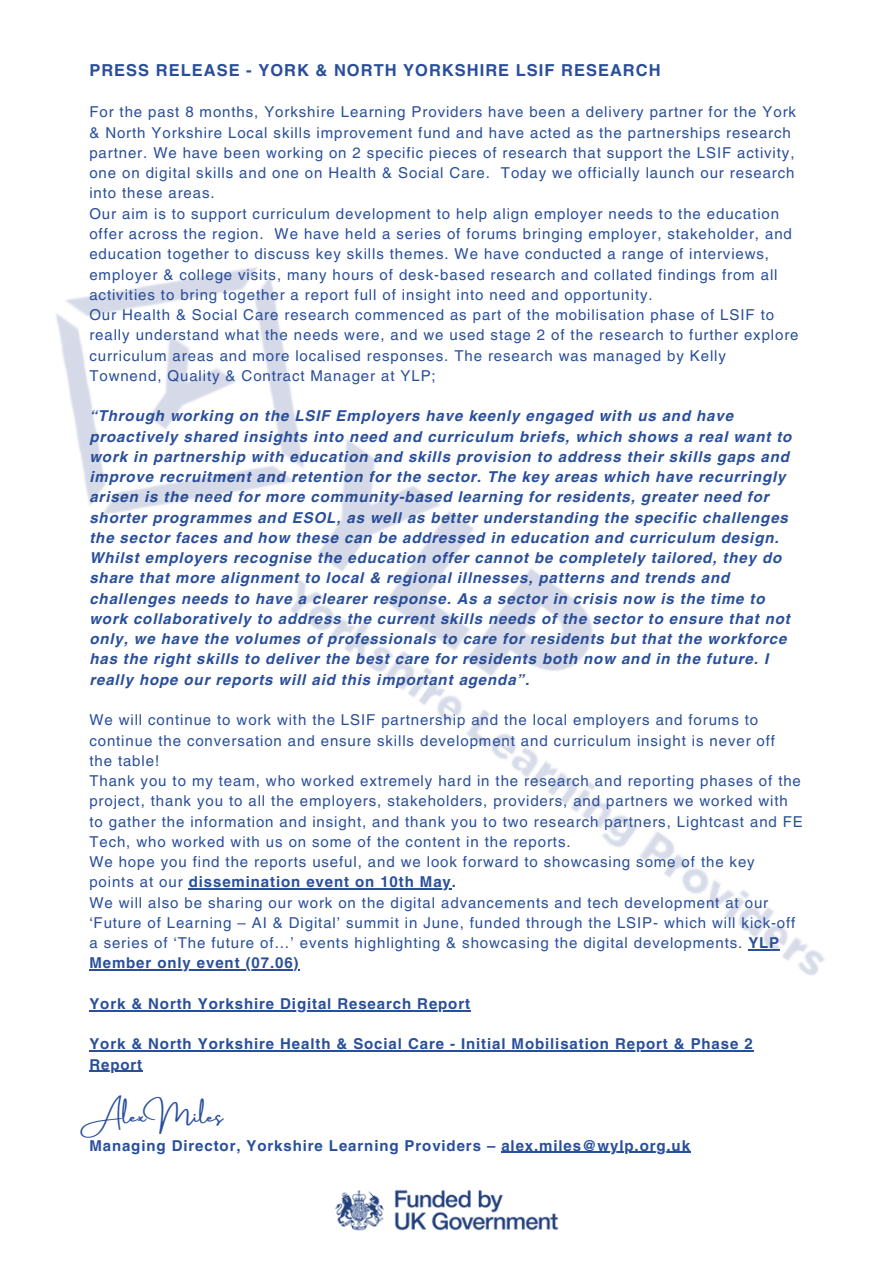
<style>
.page{position:relative;width:894px;height:1264px;background:#fff}
.page>*{position:absolute;margin:0;border:0;box-sizing:border-box;transform-origin:0 0}
.t1{font:18.9px "Amsterdam Three";color:#294f9b}
.t2{font:700 16.5px "Helvetica LT Pro";letter-spacing:.06em;color:#294f9b}
.t3{font:15px/20.2px "Helvetica LT Pro";letter-spacing:.06em;color:#294f9b}
.t4{font:italic 700 15px/20.2px "Helvetica LT Pro";letter-spacing:.06em;color:#294f9b}
.t5{font:700 15px "Helvetica LT Pro";letter-spacing:.06em;color:#294f9b}
.s1{font-weight:700}
</style>
<div class="page">
<img style="left:56px;top:267px;width:769px;height:964px">
<h2 class="t2" style="left:89px;top:64px;width:572px">PRESS RELEASE - YORK &amp; NORTH YORKSHIRE LSIF RESEARCH</h2>
<p class="t3" style="left:89px;top:103px;width:708px">For the past 8 months, Yorkshire Learning Providers have been a delivery partner for the York &amp; North Yorkshire Local skills improvement fund and have acted as the partnerships research partner. We have been working on 2 specific pieces of research that support the LSIF activity, one on digital skills and one on Health &amp; Social Care. Today we officially launch our research into these areas.</p>
<p class="t3" style="left:89px;top:205px;width:704px">Our aim is to support curriculum development to help align employer needs to the education offer across the region. We have held a series of forums bringing employer, stakeholder, and education together to discuss key skills themes. We have conducted a range of interviews, employer &amp; college visits, many hours of desk-based research and collated findings from all activities to bring together a report full of insight into need and opportunity.</p>
<p class="t3" style="left:89px;top:306px;width:710px">Our Health &amp; Social Care research commenced as part of the mobilisation phase of LSIF to really understand what the needs were, and we used stage 2 of the research to further explore curriculum areas and more localised responses. The research was managed by Kelly Townend, Quality &amp; Contract Manager at YLP;</p>
<h3 class="t4" style="left:89px;top:407px;width:703px">“Through working on the LSIF Employers have keenly engaged with us and have proactively shared insights into need and curriculum briefs, which shows a real want to work in partnership with education and skills provision to address their skills gaps and improve recruitment and retention for the sector. The key areas which have recurringly arisen is the need for more community-based learning for residents, greater need for shorter programmes and ESOL, as well as better understanding the specific challenges the sector faces and how these can be addressed in education and curriculum design.<br>Whilst employers recognise the education offer cannot be completely tailored, they do share that more alignment to local &amp; regional illnesses, patterns and trends and challenges needs to have a clearer response. As a sector in crisis now is the time to work collaboratively to address the current skills needs of the sector to ensure that not only, we have the volumes of professionals to care for residents but that the workforce has the right skills to deliver the best care for residents both now and in the future. I really hope our reports will aid this important agenda”.</h3>
<p class="t3" style="left:89px;top:711px;width:687px">We will continue to work with the LSIF partnership and the local employers and forums to continue the conversation and ensure skills development and curriculum insight is never off the table!</p>
<p class="t3" style="left:89px;top:772px;width:715px">Thank you to my team, who worked extremely hard in the research and reporting phases of the project, thank you to all the employers, stakeholders, providers, and partners we worked with to gather the information and insight, and thank you to two research partners, Lightcast and FE Tech, who worked with us on some of the content in the reports.</p>
<p class="t3" style="left:89px;top:853px;width:666px">We hope you find the reports useful, and we look forward to showcasing some of the key points at our <span class="s1">dissemination event on 10th May.</span></p>
<p class="t3" style="left:89px;top:893px;width:707px">We will also be sharing our work on the digital advancements and tech development at our ‘Future of Learning – AI &amp; Digital’ summit in June, funded through the LSIP- which will kick-off</p>
<h3 class="t3" style="left:89px;top:934px;width:691px">a series of ‘The future of…’ events highlighting &amp; showcasing the digital developments. <span class="s1">YLP</span></h3>
<h3 class="t5" style="left:89px;top:957px;width:211px">Member only event (07.06)</h3>
<h3 class="t5" style="left:89px;top:998px;width:382px">York &amp; North Yorkshire Digital Research Report</h3>
<h1 class="t5" style="left:89px;top:1038px;width:664px">York &amp; North Yorkshire Health &amp; Social Care - Initial Mobilisation Report &amp; Phase 2</h1>
<p class="t5" style="left:89px;top:1058px;width:54px">Report</p>
<p class="t1" style="left:89px;top:1105px;width:135px">Alex Miles</p>
<p class="t5" style="left:89px;top:1139px;width:602px">Managing Director, Yorkshire Learning Providers – alex.miles@wylp.org.uk</p>
</div>
